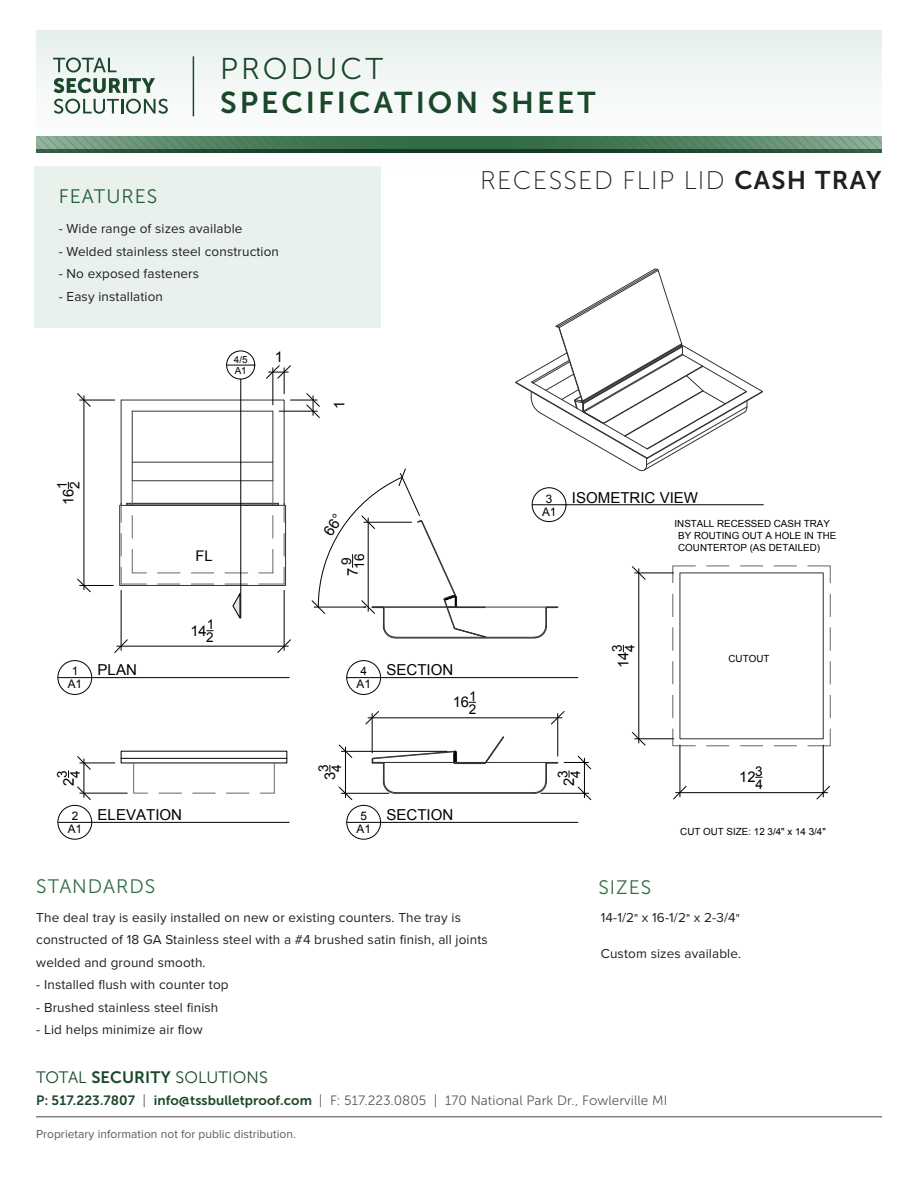
<style>
.page{position:relative;width:918px;height:1188px;background:#fff}
.page>*{position:absolute;margin:0;border:0;box-sizing:border-box;transform-origin:0 0}
.t1{font:30px "Museo Sans 700";letter-spacing:.1em;color:#1b472a}
.t2{font:30px "Museo Sans 300";letter-spacing:.1em;color:#1b472a}
.t3{font:25.5px "Museo Sans 100";letter-spacing:.05em;color:#221f1f}
.t4{font:19.5px "Museo Sans 300";letter-spacing:.05em;color:#336c46}
.t5{font:19.5px "Museo Sans 300";letter-spacing:.05em;color:#235b39}
.t6{font:16.5px "Museo Sans 300";letter-spacing:.005em;color:#1b472a}
.t7{font:15px "Arial";color:#000}
.t8{font:14.7px "Arial";color:#000}
.t9{font:13.5px/22.5px "Proxima Nova";letter-spacing:.01em;color:#221f1f}
.t10{font:13.5px "Museo Sans 300";letter-spacing:.005em;color:#59595c}
.t11{font:13.5px/12.9px "Arial";color:#000}
.t12{font:12px "Proxima Nova";letter-spacing:.005em;color:#59595c}
.t13{font:11.85px "Arial";color:#000}
.t14{font:9.75px/11.9px "Arial";color:#000}
.s1{font-family:"Museo Sans 700"}
.s2{font-size:11.85px;color:#231f20}
.s3{font-family:"Museo Sans 700";color:#1b472a}
</style>
<div class="page">
<hr style="left:36px;top:1116px;width:846px;height:2px;background:#808083">
<svg style="left:36px;top:31px;width:846px;height:86px"></svg>
<div style="left:34px;top:166px;width:347px;height:162px;background:#e9f1ec"></div>
<svg style="left:53px;top:57px;width:68px;height:36px"></svg>
<hr style="left:123px;top:78px;width:4px;height:15px;background:#1b472a">
<svg style="left:128px;top:78px;width:27px;height:15px"></svg>
<svg style="left:54px;top:99px;width:114px;height:15px"></svg>
<hr style="left:194px;top:58px;width:2px;height:60px;background:#fff">
<hr style="left:193px;top:56px;width:1px;height:60px;background:#1b472a">
<svg style="left:36px;top:136px;width:846px;height:14px;background:#4f7e5e"></svg>
<hr style="left:36px;top:150px;width:846px;height:3px;background:#235b39">
<svg style="left:57px;top:268px;width:774px;height:572px"></svg>
<h1 class="t2" style="left:220px;top:52px;width:164px">PRODUCT</h1>
<h1 class="t1" style="left:220px;top:86px;width:377px">SPECIFICATION SHEET</h1>
<h3 class="t5" style="left:59px;top:186px;width:100px">FEATURES</h3>
<p class="t9" style="left:59px;top:218px;width:185px">- Wide range of sizes available</p>
<p class="t9" style="left:59px;top:241px;width:222px">- Welded stainless steel construction</p>
<p class="t9" style="left:59px;top:263px;width:142px">- No exposed fasteners</p>
<p class="t9" style="left:59px;top:286px;width:106px">- Easy installation</p>
<p class="t14" style="left:234px;top:354px;width:15px;line-height:10.9px">4/5<br>A1</p>
<p class="t8" style="left:275px;top:347px;width:10px">1</p>
<p class="t11" style="left:56px;top:489px;width:9px;rotate:-90deg">1<br>2</p>
<p class="t8" style="left:59px;top:505px;width:18px;rotate:-90deg">16</p>
<p class="t13" style="left:72px;top:663px;width:8px">1</p>
<p class="t13" style="left:68px;top:677px;width:16px">A1</p>
<p class="t7" style="left:98px;top:660px;width:41px">PLAN</p>
<p class="t8" style="left:196px;top:546px;width:19px">FL</p>
<p class="t8" style="left:190px;top:621px;width:18px">14</p>
<p class="t11" style="left:206px;top:618px;width:9px">1<br>2</p>
<p class="t11" style="left:56px;top:778px;width:9px;rotate:-90deg">3<br>4</p>
<p class="t8" style="left:59px;top:786px;width:10px;rotate:-90deg">2</p>
<p class="t13" style="left:72px;top:808px;width:8px">2</p>
<p class="t13" style="left:68px;top:821px;width:16px">A1</p>
<p class="t7" style="left:98px;top:805px;width:86px">ELEVATION</p>
<h2 class="t3" style="left:480px;top:166px;width:403px">RECESSED FLIP LID <span class="s1">CASH TRAY</span></h2>
<p class="t8" style="left:330px;top:409px;width:10px;rotate:-90deg">1</p>
<p class="t11" style="left:340px;top:569px;width:17px;text-align:center;rotate:-90deg">9<br>16</p>
<p class="t8" style="left:343px;top:576px;width:10px;rotate:-90deg">7</p>
<p class="t13" style="left:360px;top:663px;width:8px">4</p>
<p class="t13" style="left:357px;top:677px;width:16px">A1</p>
<p class="t7" style="left:386px;top:660px;width:68px">SECTION</p>
<p class="t8" style="left:453px;top:693px;width:18px">16</p>
<p class="t11" style="left:469px;top:689px;width:9px">1<br>2</p>
<p class="t13" style="left:546px;top:491px;width:8px">3</p>
<p class="t13" style="left:542px;top:504px;width:16px">A1</p>
<p class="t7" style="left:572px;top:487px;width:128px">ISOMETRIC VIEW</p>
<p class="t14" style="left:678px;top:518px;width:160px;text-indent:-4px">INSTALL RECESSED CASH TRAY<br>BY ROUTING OUT A HOLE IN THE<br>COUNTERTOP (AS DETAILED)</p>
<p class="t11" style="left:611px;top:652px;width:9px;rotate:-90deg">3<br>4</p>
<p class="t8" style="left:614px;top:668px;width:18px;rotate:-90deg">14</p>
<p class="t14" style="left:729px;top:652px;width:42px">CUTOUT</p>
<p class="t11" style="left:317px;top:772px;width:9px;rotate:-90deg">3<br>4</p>
<p class="t8" style="left:320px;top:780px;width:10px;rotate:-90deg">3</p>
<p class="t11" style="left:556px;top:778px;width:9px;rotate:-90deg">3<br>4</p>
<p class="t8" style="left:559px;top:786px;width:10px;rotate:-90deg">2</p>
<p class="t13" style="left:360px;top:808px;width:8px">5</p>
<p class="t13" style="left:357px;top:821px;width:16px">A1</p>
<p class="t7" style="left:386px;top:805px;width:68px">SECTION</p>
<p class="t8" style="left:739px;top:768px;width:18px">12</p>
<p class="t11" style="left:755px;top:765px;width:9px">3<br>4</p>
<p class="t14" style="left:680px;top:826px;width:147px">CUT OUT SIZE: 12 3/4" x 14 3/4"</p>
<h3 class="t4" style="left:36px;top:876px;width:121px">STANDARDS</h3>
<p class="t9" style="left:36px;top:906px;width:453px">The deal tray is easily installed on new or existing counters. The tray is constructed of 18 GA Stainless steel with a #4 brushed satin finish, all joints welded and ground smooth.</p>
<p class="t9" style="left:36px;top:974px;width:194px">- Installed flush with counter top</p>
<p class="t9" style="left:36px;top:996px;width:184px">- Brushed stainless steel finish</p>
<p class="t9" style="left:36px;top:1019px;width:168px">- Lid helps minimize air flow</p>
<p class="t6" style="left:36px;top:1068px;width:233px">TOTAL <span class="s1">SECURITY</span> SOLUTIONS</p>
<h3 class="t4" style="left:598px;top:877px;width:54px">SIZES</h3>
<p class="t9" style="left:601px;top:906px;width:141px">14-1/2<span class="s2">"</span> x 16-1/2<span class="s2">"</span> x 2-3/4<span class="s2">"</span></p>
<p class="t9" style="left:601px;top:943px;width:142px">Custom sizes available.</p>
<p class="t10" style="left:36px;top:1093px;width:633px"><span class="s3">P: 517.223.7807</span> | <span class="s3">info@tssbulletproof.com</span> | F: 517.223.0805 | 170 National Park Dr., Fowlerville MI</p>
<p class="t12" style="left:36px;top:1127px;width:261px">Proprietary information not for public distribution.</p>
</div>
